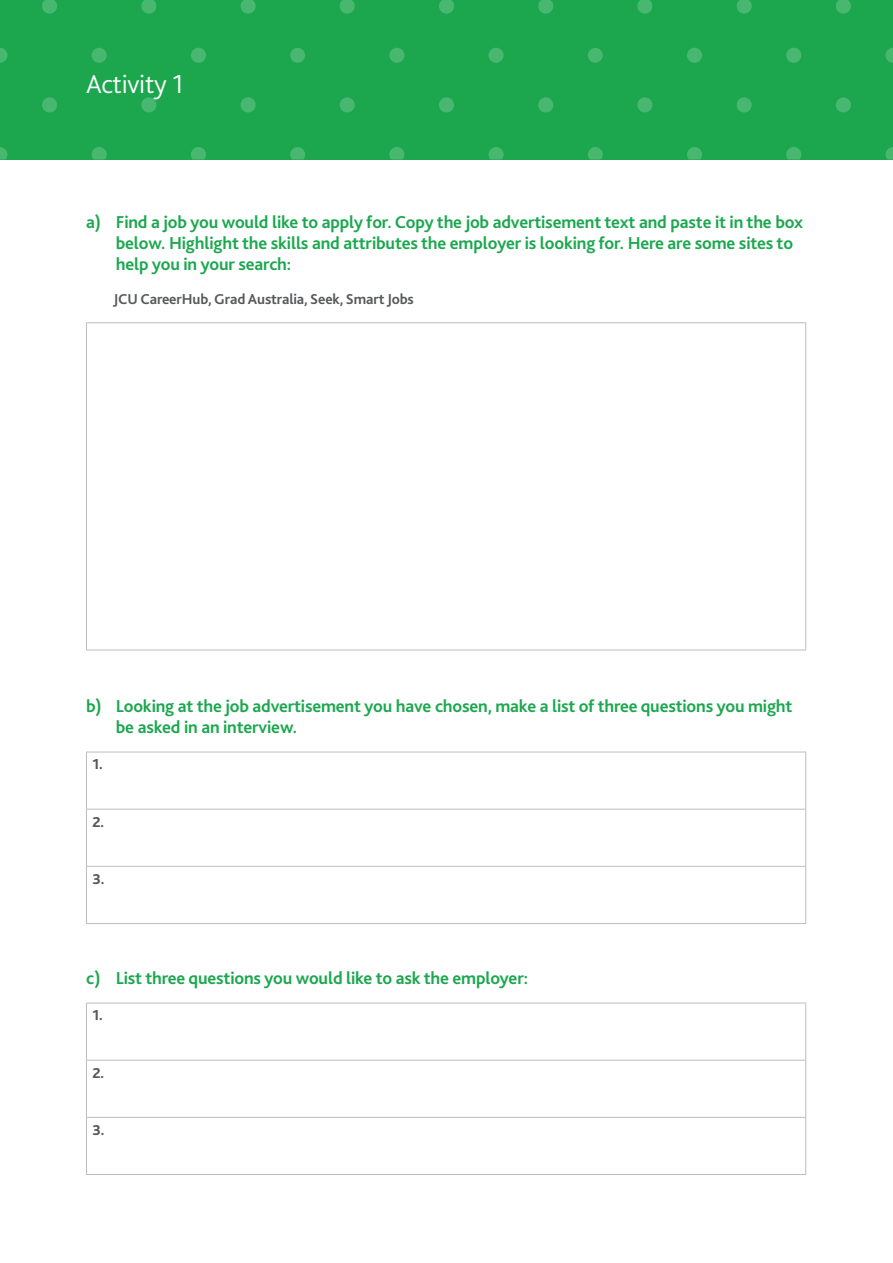
<style>
.page{position:relative;width:893px;height:1263px;background:#fff}
.page>*{position:absolute;margin:0;border:0;box-sizing:border-box;transform-origin:0 0}
.t1{font:300 27px "Bliss 2";letter-spacing:-.01em;color:#fff}
.t2{font:700 18px/21px "Bliss 2";letter-spacing:-.01em;color:#1ca74f}
.t3{font:700 15px "Bliss 2";letter-spacing:-.01em;color:#57585a}
.t4{font:800 15px "Bliss 2";color:#57585a}
</style>
<div class="page">
<div style="left:0;top:0;width:893px;height:159px;background:#1ca74f"></div>
<hr style="left:86px;top:322px;width:720px;height:1px;background:#bcbdc0">
<hr style="left:86px;top:323px;width:1px;height:327px;background:#bcbdc0">
<hr style="left:805px;top:323px;width:1px;height:327px;background:#bcbdc0">
<hr style="left:86px;top:650px;width:720px;height:1px;background:#bcbdc0">
<hr style="left:86px;top:752px;width:720px;height:1px;background:#bcbdc0">
<hr style="left:86px;top:752px;width:1px;height:57px;background:#bcbdc0">
<hr style="left:805px;top:752px;width:1px;height:57px;background:#bcbdc0">
<hr style="left:86px;top:809px;width:720px;height:1px;background:#bcbdc0">
<hr style="left:86px;top:809px;width:1px;height:57px;background:#bcbdc0">
<hr style="left:805px;top:809px;width:1px;height:57px;background:#bcbdc0">
<hr style="left:86px;top:866px;width:720px;height:1px;background:#bcbdc0">
<hr style="left:86px;top:867px;width:1px;height:56px;background:#bcbdc0">
<hr style="left:805px;top:867px;width:1px;height:56px;background:#bcbdc0">
<hr style="left:86px;top:923px;width:720px;height:1px;background:#bcbdc0">
<hr style="left:86px;top:1003px;width:720px;height:1px;background:#bcbdc0">
<hr style="left:86px;top:1003px;width:1px;height:57px;background:#bcbdc0">
<hr style="left:805px;top:1003px;width:1px;height:57px;background:#bcbdc0">
<hr style="left:86px;top:1060px;width:720px;height:1px;background:#bcbdc0">
<hr style="left:86px;top:1060px;width:1px;height:57px;background:#bcbdc0">
<hr style="left:805px;top:1060px;width:1px;height:57px;background:#bcbdc0">
<hr style="left:86px;top:1117px;width:720px;height:1px;background:#bcbdc0">
<hr style="left:86px;top:1118px;width:1px;height:56px;background:#bcbdc0">
<hr style="left:805px;top:1118px;width:1px;height:56px;background:#bcbdc0">
<hr style="left:86px;top:1174px;width:720px;height:1px;background:#bcbdc0">
<h1 class="t1" style="left:86px;top:67px;width:99px">Activity 1</h1>
<p class="t2" style="left:116px;top:211px;width:689px;text-indent:-30px">a) Find a job you would like to apply for. Copy the job advertisement text and paste it in the box below. Highlight the skills and attributes the employer is looking for. Here are some sites to help you in your search:</p>
<p class="t3" style="left:113px;top:289px;width:302px">JCU CareerHub, Grad Australia, Seek, Smart Jobs</p>
<p class="t2" style="left:116px;top:695px;width:678px;text-indent:-30px">b) Looking at the job advertisement you have chosen, make a list of three questions you might be asked in an interview.</p>
<p class="t4" style="left:92px;top:755px;width:12px">1.</p>
<p class="t4" style="left:92px;top:812px;width:13px">2.</p>
<p class="t4" style="left:92px;top:869px;width:14px">3.</p>
<p class="t2" style="left:86px;top:967px;width:443px">c) List three questions you would like to ask the employer:</p>
<p class="t4" style="left:92px;top:1006px;width:12px">1.</p>
<p class="t4" style="left:92px;top:1063px;width:13px">2.</p>
<p class="t4" style="left:92px;top:1120px;width:14px">3.</p>
</div>
